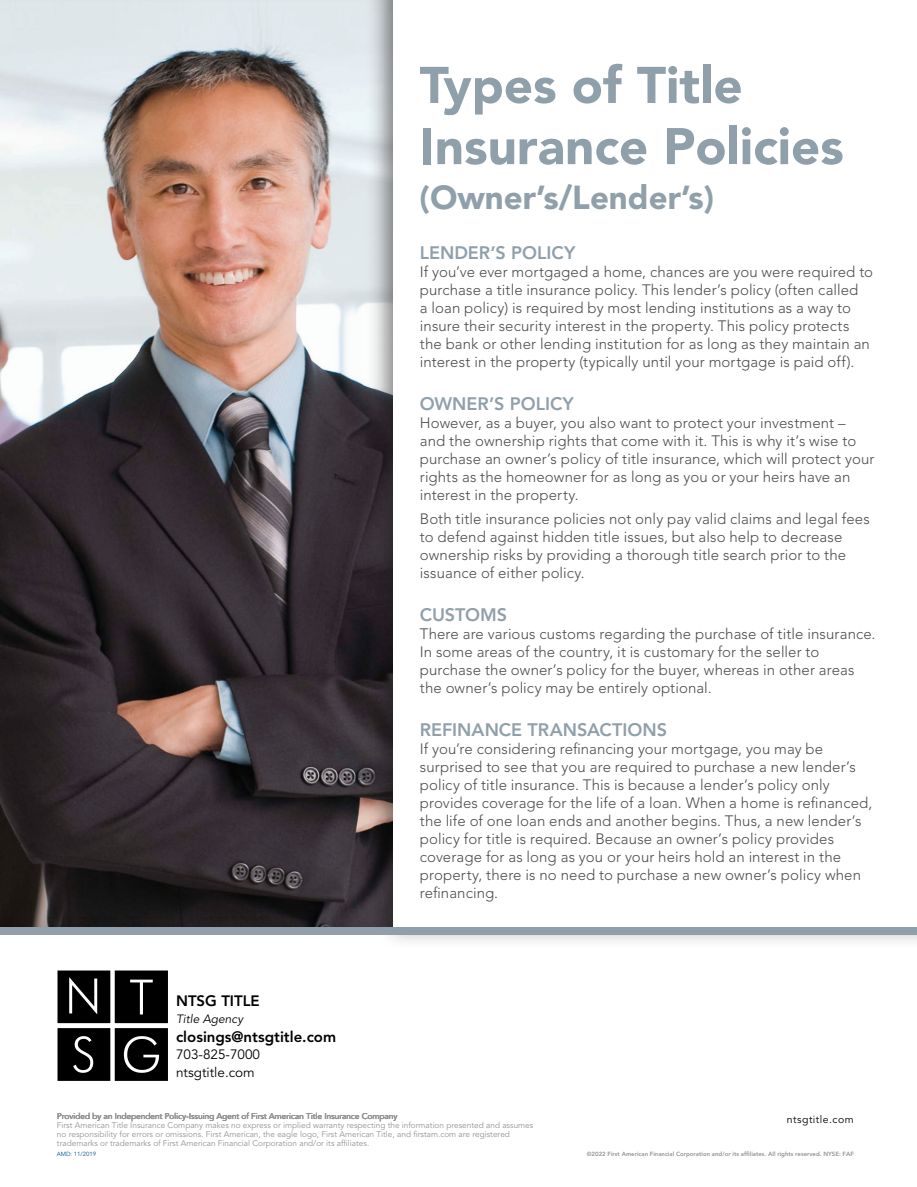
<style>
.page{position:relative;width:917px;height:1187px;background:#fff}
.page>*{position:absolute;margin:0;border:0;box-sizing:border-box;transform-origin:0 0}
.t1{font:900 51px/61.2px "Avenir LT Std";color:#90a0aa}
.t2{font:900 33px "Avenir LT Std";color:#90a0aa}
.t3{font:800 18px "Avenir LT Std";color:#90a0aa}
.t4{font:300 15px/18px "Avenir LT Std";letter-spacing:.005em;color:#4b4c4d}
.t5{font:800 15px "Avenir LT Std";color:#000}
.t6{font:13.5px/17.5px "Avenir LT Std";color:#000}
.t7{font:italic 12px "Avenir LT Std";color:#000}
.t8{font:10.5px "Avenir LT Std";letter-spacing:.045em;color:#000}
.t9{font:8.25px/9px "Avenir LT Std";color:#939395}
.t10{font:800 6px "Avenir LT Std";color:#939395}
.t11{font:6px "Avenir LT Std";color:#00568d}
</style>
<div class="page">
<div style="left:0;top:0;width:394px;height:934px;background:#231f20;opacity:.35"></div>
<div style="left:374px;top:0;width:543px;height:950px;background:#231f20;opacity:.35"></div>
<div style="left:393px;top:0;width:524px;height:931px;background:#fff"></div>
<div style="left:0;top:927px;width:917px;height:7px;background:#90a0aa"></div>
<img style="left:59px;top:970px;width:107px;height:111px">
<div style="left:57px;top:963px;width:111px;height:129px;border:1px solid #fff"></div>
<h1 class="t1" style="left:420px;top:54px;width:426px">Types of Title<br>Insurance Policies</h1>
<h2 class="t2" style="left:420px;top:178px;width:296px">(Owner’s/Lender’s)</h2>
<p class="t5" style="left:176px;top:992px;width:85px">NTSG TITLE</p>
<p class="t7" style="left:176px;top:1012px;width:69px">Title Agency</p>
<p class="t5" style="left:176px;top:1028px;width:162px">closings@ntsgtitle.com</p>
<p class="t6" style="left:176px;top:1046px;width:86px">703-825-7000 ntsgtitle.com</p>
<p class="t3" style="left:420px;top:242px;width:157px">LENDER’S POLICY</p>
<p class="t4" style="left:420px;top:263px;width:455px">If you’ve ever mortgaged a home, chances are you were required to purchase a title insurance policy. This lender’s policy (often called<br>a loan policy) is required by most lending institutions as a way to insure their security interest in the property. This policy protects the bank or other lending institution for as long as they maintain an interest in the property (typically until your mortgage is paid off).</p>
<p class="t3" style="left:420px;top:393px;width:156px">OWNER’S POLICY</p>
<p class="t4" style="left:420px;top:414px;width:456px">However, as a buyer, you also want to protect your investment – and the ownership rights that come with it. This is why it’s wise to purchase an owner’s policy of title insurance, which will protect your rights as the homeowner for as long as you or your heirs have an interest in the property.</p>
<p class="t4" style="left:420px;top:510px;width:451px">Both title insurance policies not only pay valid claims and legal fees to defend against hidden title issues, but also help to decrease ownership risks by providing a thorough title search prior to the issuance of either policy.</p>
<p class="t3" style="left:420px;top:604px;width:89px">CUSTOMS</p>
<p class="t4" style="left:420px;top:625px;width:457px">There are various customs regarding the purchase of title insurance.<br>In some areas of the country, it is customary for the seller to purchase the owner’s policy for the buyer, whereas in other areas the owner’s policy may be entirely optional.</p>
<p class="t3" style="left:420px;top:719px;width:249px">REFINANCE TRANSACTIONS</p>
<p class="t4" style="left:420px;top:740px;width:454px">If you’re considering refinancing your mortgage, you may be surprised to see that you are required to purchase a new lender’s policy of title insurance. This is because a lender’s policy only provides coverage for the life of a loan. When a home is refinanced, the life of one loan ends and another begins. Thus, a new lender’s policy for title is required. Because an owner’s policy provides coverage for as long as you or your heirs hold an interest in the property, there is no need to purchase a new owner’s policy when refinancing.</p>
<p class="t9" style="left:57px;top:1112px;width:478px">Provided by an Independent Policy-Issuing Agent of First American Title Insurance Company<br>First American Title Insurance Company makes no express or implied warranty respecting the information presented and assumes no responsibility for errors or omissions. First American, the eagle logo, First American Title, and firstam.com are registered trademarks or trademarks of First American Financial Corporation and/or its affiliates.</p>
<p class="t11" style="left:57px;top:1151px;width:41px">AMD: 11/2019</p>
<p class="t8" style="left:787px;top:1113px;width:68px">ntsgtitle.com</p>
<p class="t10" style="left:587px;top:1150px;width:269px">©2022 First American Financial Corporation and/or its affiliates. All rights reserved. NYSE: FAF</p>
</div>
